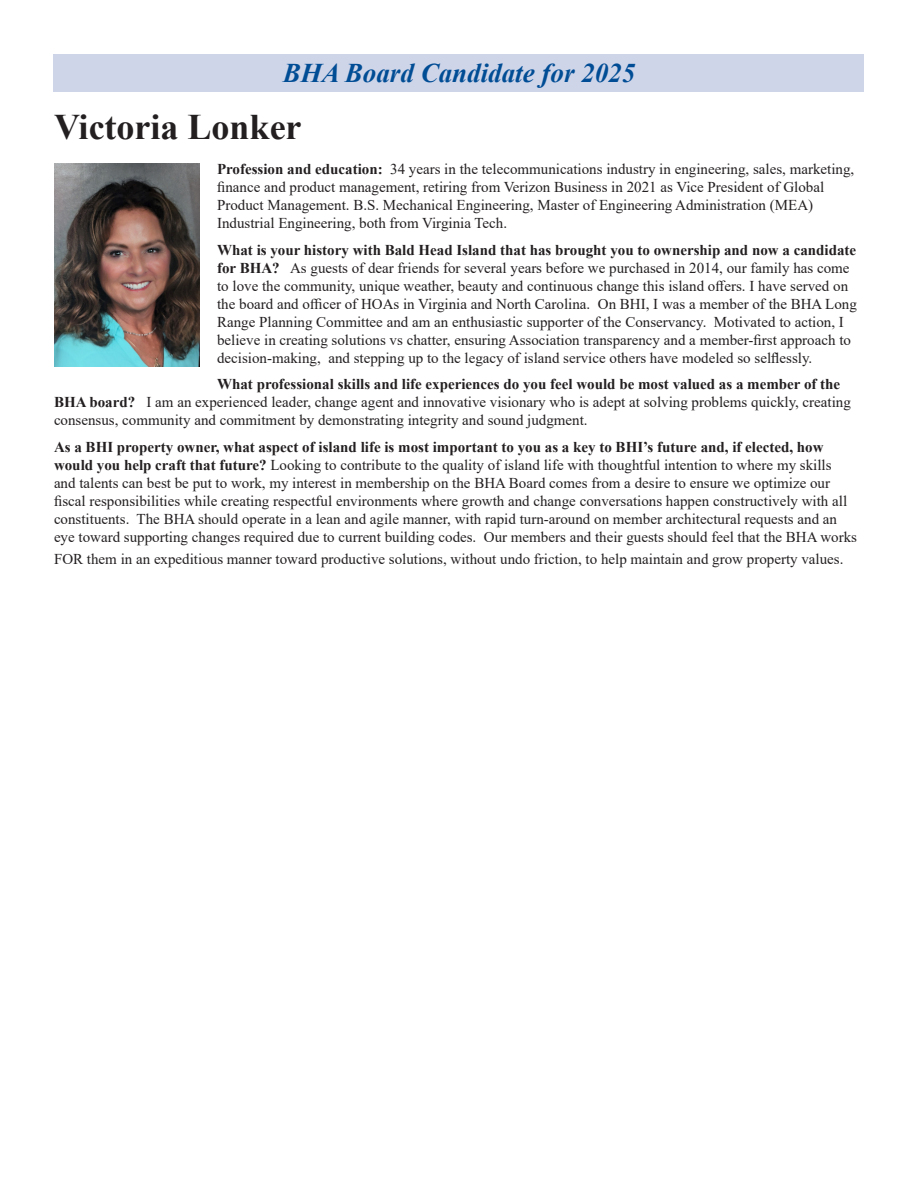
<style>
.page{position:relative;width:918px;height:1188px;background:#fff}
.page>*{position:absolute;margin:0;border:0;box-sizing:border-box;transform-origin:0 0}
.Body_Copy1{font:700 36px "Times New Roman";color:#231f20}
.t1{font:italic 700 27px "Times New Roman";color:#014d95}
.Body_Copy1-2{font:15px/18px "Times New Roman";color:#231f20}
.s1{font-weight:700}
</style>
<div class="page">
<img style="left:54px;top:164px;width:145px;height:202px">
<div style="left:54px;top:54px;width:810px;height:38px;background:#cfd5e9"></div>
<p class="t1" style="left:283px;top:54px;width:354px">BHA Board Candidate for 2025</p>
<p class="Body_Copy1" style="left:54px;top:101px;width:249px">Victoria Lonker</p>
<p class="Body_Copy1-2" style="left:217px;top:160px;width:639px"><span class="s1">Profession and education:</span> 34 years in the telecommunications industry in engineering, sales, marketing, finance and product management, retiring from Verizon Business in 2021 as Vice President of Global Product Management. B.S. Mechanical Engineering, Master of Engineering Administration (MEA)<br>Industrial Engineering, both from Virginia Tech.</p>
<p class="Body_Copy1-2" style="left:217px;top:240px;width:641px"><span class="s1">What is your history with Bald Head Island that has brought you to ownership and now a candidate for BHA?</span> As guests of dear friends for several years before we purchased in 2014, our family has come to love the community, unique weather, beauty and continuous change this island offers. I have served on the board and officer of HOAs in Virginia and North Carolina. On BHI, I was a member of the BHA Long Range Planning Committee and am an enthusiastic supporter of the Conservancy. Motivated to action, I believe in creating solutions vs chatter, ensuring Association transparency and a member-first approach to decision-making, and stepping up to the legacy of island service others have modeled so selflessly.</p>
<p class="Body_Copy1-2" style="left:54px;top:375px;width:798px;text-indent:163px"><span class="s1">What professional skills and life experiences do you feel would be most valued as a member of the<br>BHA board?</span> I am an experienced leader, change agent and innovative visionary who is adept at solving problems quickly, creating consensus, community and commitment by demonstrating integrity and sound judgment.</p>
<p class="Body_Copy1-2" style="left:54px;top:438px;width:805px"><span class="s1">As a BHI property owner, what aspect of island life is most important to you as a key to BHI’s future and, if elected, how would you help craft that future?</span> Looking to contribute to the quality of island life with thoughtful intention to where my skills<br>and talents can best be put to work, my interest in membership on the BHA Board comes from a desire to ensure we optimize our fiscal responsibilities while creating respectful environments where growth and change conversations happen constructively with all constituents. The BHA should operate in a lean and agile manner, with rapid turn-around on member architectural requests and an eye toward supporting changes required due to current building codes. Our members and their guests should feel that the BHA works</p>
<p class="Body_Copy1-2" style="left:54px;top:549px;width:791px">FOR them in an expeditious manner toward productive solutions, without undo friction, to help maintain and grow property values.</p>
</div>
